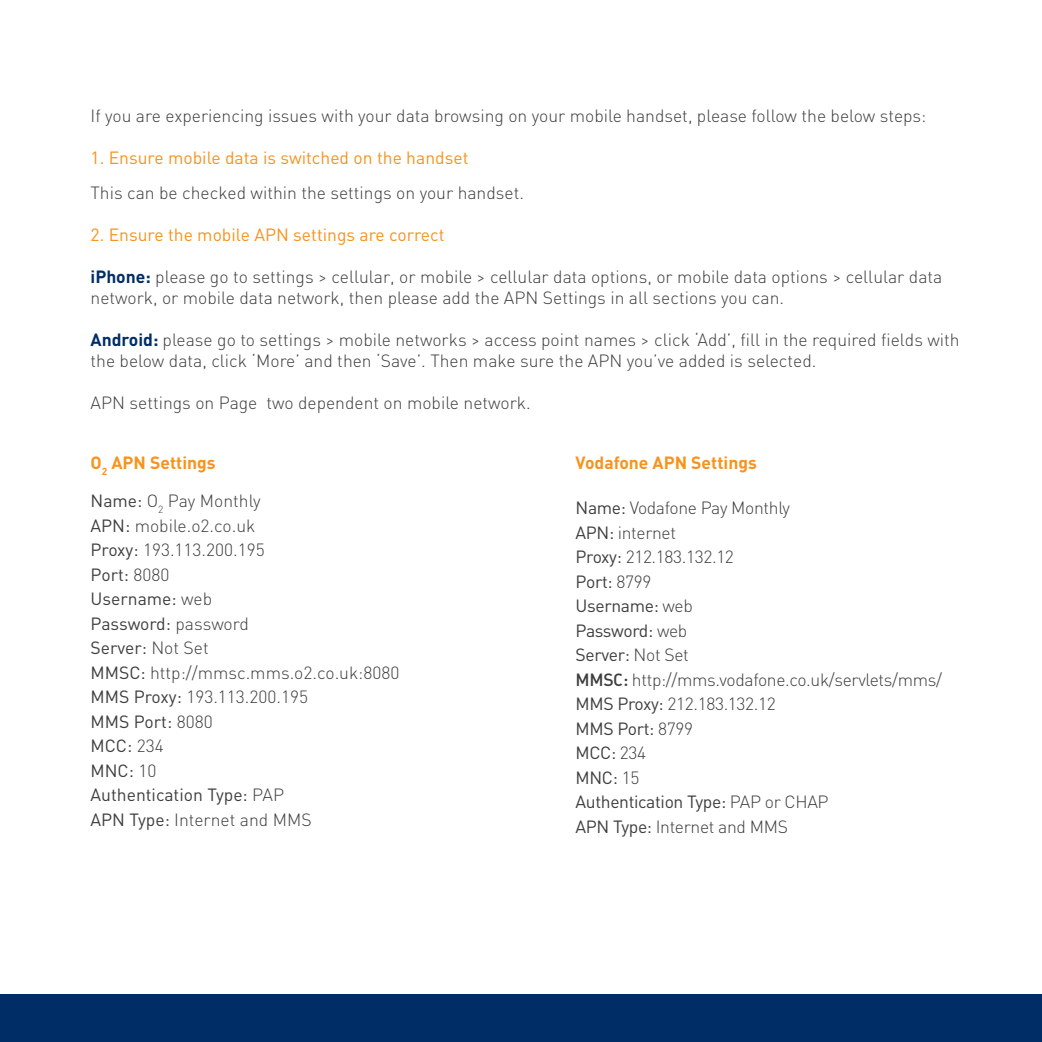
<style>
.page{position:relative;width:1042px;height:1042px;background:#fff}
.page>*{position:absolute;margin:0;border:0;box-sizing:border-box;transform-origin:0 0}
.t1{font:300 17.5px/21px "DIN";color:#3e3e3f}
.t2{font:17.5px "DIN";letter-spacing:-.02em;color:#3e3e3f}
.t3{font:300 17.5px "DIN";letter-spacing:-.02em;color:#3e3e3f}
.t4{font:17.5px "DIN";color:#f7931d}
.t5{font:17.5px "DIN";color:#3e3e3f}
.t6{font:700 17.5px "DIN";color:#f7931d}
.s1{font-weight:700;color:#002d66}
.s2{font-weight:400}
.s3{font-weight:300}
.s4{font-family:"DIN Medium Alternate";font-weight:400}
</style>
<div class="page">
<div style="left:0;top:995px;width:1042px;height:47px;background:#002d66"></div>
<p class="t1" style="left:91px;top:105px;width:837px">If you are experiencing issues with your data browsing on your mobile handset, please follow the below steps:</p>
<p class="t4" style="left:91px;top:147px;width:379px">1. Ensure mobile data is switched on the handset</p>
<p class="t1" style="left:91px;top:182px;width:435px">This can be checked within the settings on your handset.</p>
<p class="t4" style="left:91px;top:224px;width:356px">2. Ensure the mobile APN settings are correct</p>
<p class="t1" style="left:91px;top:266px;width:853px"><span class="s1">iPhone:</span> please go to settings &gt; cellular, or mobile &gt; cellular data options, or mobile data options &gt; cellular data network, or mobile data network, then please add the APN Settings in all sections you can.</p>
<p class="t1" style="left:91px;top:329px;width:870px"><span class="s1">Android:</span> please go to settings &gt; mobile networks &gt; access point names &gt; click ‘Add’, fill in the required fields with the below data, click ‘More’ and then ‘Save’. Then make sure the APN you’ve added is selected.</p>
<p class="t1" style="left:91px;top:392px;width:442px">APN settings on Page two dependent on mobile network.</p>
<p class="t6" style="left:91px;top:451px;width:127px">O<sub>2</sub> APN Settings</p>
<p class="t1" style="left:91px;top:490px;width:172px"><span class="s2">Name:</span> O<sub>2</sub> Pay Monthly</p>
<p class="t1" style="left:91px;top:515px;width:166px"><span class="s2">APN:</span> mobile.o2.co.uk</p>
<p class="t1" style="left:91px;top:539px;width:176px"><span class="s2">Proxy:</span> 193.113.200.195</p>
<p class="t2" style="left:91px;top:563px;width:80px">Port: <span class="s3">8080</span></p>
<p class="t5" style="left:91px;top:588px;width:123px">Username: <span class="s3">web</span></p>
<p class="t2" style="left:91px;top:612px;width:160px">Password: <span class="s3">password</span></p>
<p class="t2" style="left:91px;top:637px;width:120px">Server: <span class="s3">Not Set</span></p>
<p class="t1" style="left:91px;top:662px;width:310px"><span class="s2">MMSC:</span> http://mmsc.mms.o2.co.uk:8080</p>
<p class="t1" style="left:91px;top:686px;width:219px"><span class="s2">MMS Proxy:</span> 193.113.200.195</p>
<p class="t2" style="left:91px;top:710px;width:124px">MMS Port: <span class="s3">8080</span></p>
<p class="t2" style="left:91px;top:735px;width:75px">MCC: <span class="s3">234</span></p>
<p class="t2" style="left:91px;top:759px;width:67px">MNC: <span class="s3">10</span></p>
<p class="t5" style="left:91px;top:784px;width:195px">Authentication Type: <span class="s3">PAP</span></p>
<p class="t1" style="left:91px;top:809px;width:223px"><span class="s2">APN Type:</span> Internet and MMS</p>
<p class="t6" style="left:575px;top:451px;width:183px">Vodafone APN Settings</p>
<p class="t3" style="left:575px;top:497px;width:216px"><span class="s2">Name:</span> Vodafone Pay Monthly</p>
<p class="t3" style="left:575px;top:522px;width:102px"><span class="s2">APN:</span> internet</p>
<p class="t3" style="left:575px;top:546px;width:160px"><span class="s2">Proxy:</span> 212.183.132.12</p>
<p class="t2" style="left:575px;top:570px;width:77px">Port: <span class="s3">8799</span></p>
<p class="t2" style="left:575px;top:595px;width:119px">Username: <span class="s3">web</span></p>
<p class="t2" style="left:575px;top:619px;width:113px">Password: <span class="s3">web</span></p>
<p class="t2" style="left:575px;top:644px;width:115px">Server: <span class="s3">Not Set</span></p>
<p class="t3" style="left:575px;top:669px;width:368px"><span class="s4">MMSC:</span> http://mms.vodafone.co.uk/servlets/mms/</p>
<p class="t3" style="left:575px;top:693px;width:202px"><span class="s2">MMS Proxy:</span> 212.183.132.12</p>
<p class="t2" style="left:575px;top:717px;width:119px">MMS Port: <span class="s3">8799</span></p>
<p class="t2" style="left:575px;top:742px;width:72px">MCC: <span class="s3">234</span></p>
<p class="t2" style="left:575px;top:766px;width:65px">MNC: <span class="s3">15</span></p>
<p class="t2" style="left:575px;top:791px;width:254px">Authentication Type: <span class="s3">PAP or CHAP</span></p>
<p class="t3" style="left:575px;top:816px;width:214px"><span class="s2">APN Type:</span> Internet and MMS</p>
</div>
